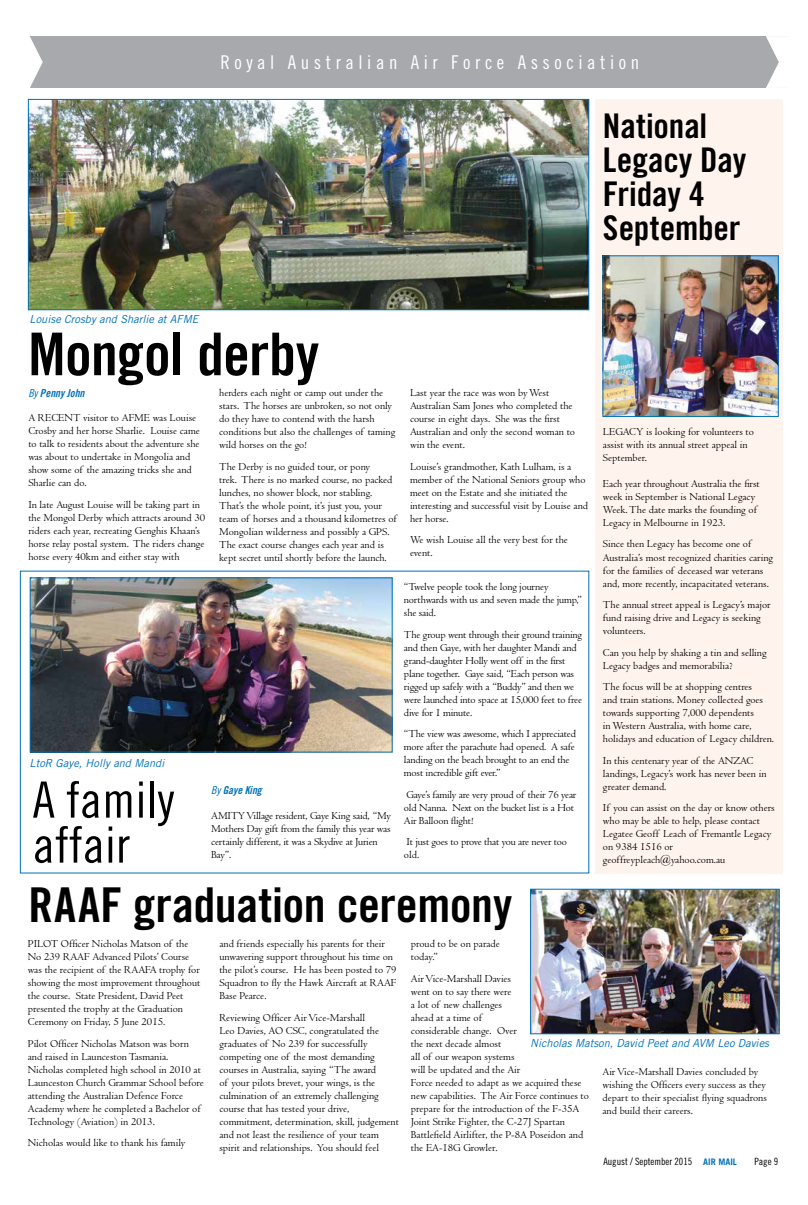
<style>
.page{position:relative;width:808px;height:1205px;background:#fff}
.page>*{position:absolute;margin:0;border:0;box-sizing:border-box;transform-origin:0 0}
.t1{font:59px "Trade Gothic Bold Cond Twenty";letter-spacing:-.01em;color:#000}
.t2{font:50px/45px "Trade Gothic Cond Eighteen";color:#000}
.t3{font:48px "Trade Gothic Bold Cond Twenty";letter-spacing:-.01em;color:#000}
.t4{font:34px/34px "Trade Gothic Bold Cond Twenty";letter-spacing:-.005em;color:#000}
.t5{font:19px "Trade Gothic Cond Eighteen";letter-spacing:.24em;color:#fff}
.t6{font:11px/13px "Centaur";color:#000}
.t7{font:italic 11px "Trade Gothic";color:#0071b8}
.t8{font:11px "Trade Gothic Bold Cond Twenty Obl";color:#0071b8}
.t9{font:10px "Trade Gothic Cond Eighteen";color:#000}
.s1{font-family:"Trade Gothic Cond Eighteen Obl"}
.s2{font-family:"Trade Gothic";font-weight:700;font-size:9px;color:#0071b8}
</style>
<div class="page">
<div style="left:28px;top:37px;width:761px;height:51px;background:#a7a9ac"></div>
<svg style="left:766px;top:36px;width:23px;height:52px"></svg>
<svg style="left:28px;top:36px;width:15px;height:52px"></svg>
<div style="left:595px;top:99px;width:187px;height:774px;background:#fff3ed"></div>
<img style="left:604px;top:257px;width:173px;height:158px">
<div style="left:602px;top:255px;width:177px;height:162px;border:1px solid #0071b8"></div>
<img style="left:30px;top:101px;width:557px;height:207px">
<div style="left:28px;top:99px;width:561px;height:211px;border:1px solid #0071b8"></div>
<img style="left:32px;top:579px;width:359px;height:171px">
<div style="left:30px;top:577px;width:363px;height:175px;border:1px solid #0071b8"></div>
<img style="left:532px;top:891px;width:246px;height:141px">
<div style="left:530px;top:889px;width:250px;height:145px;border:1px solid #0071b8"></div>
<h3 class="t5" style="left:220px;top:51px;width:420px">Royal Australian Air Force Association</h3>
<h3 class="t4" style="left:603px;top:108px;width:145px">National<br>Legacy Day<br>Friday 4<br>September</h3>
<p class="t7" style="left:30px;top:312px;width:170px">Louise Crosby and Sharlie at AFME</p>
<h1 class="t1" style="left:28px;top:318px;width:292px">Mongol derby</h1>
<p class="t8" style="left:28px;top:386px;width:58px"><span class="s1">By</span> Penny John</p>
<p class="t6" style="left:28px;top:412px;width:173px">A RECENT visitor to AFME was Louise Crosby and her horse Sharlie. Louise came to talk to residents about the adventure she was about to undertake in Mongolia and show some of the amazing tricks she and Sharlie can do.</p>
<p class="t6" style="left:28px;top:498px;width:178px">In late August Louise will be taking part in the Mongol Derby which attracts around 30 riders each year, recreating Genghis Khaan’s horse relay postal system. The riders change horse every 40km and either stay with</p>
<p class="t6" style="left:219px;top:387px;width:178px">herders each night or camp out under the stars. The horses are unbroken, so not only do they have to contend with the harsh conditions but also the challenges of taming wild horses on the go!</p>
<p class="t6" style="left:219px;top:460px;width:179px">The Derby is no guided tour, or pony<br>trek. There is no marked course, no packed lunches, no shower block, nor stabling.<br>That’s the whole point, it’s just you, your team of horses and a thousand kilometres of Mongolian wilderness and possibly a GPS.<br>The exact course changes each year and is kept secret until shortly before the launch.</p>
<p class="t6" style="left:410px;top:387px;width:167px">Last year the race was won by West<br>Australian Sam Jones who completed the course in eight days. She was the first<br>Australian and only the second woman to win the event.</p>
<p class="t6" style="left:410px;top:460px;width:180px">Louise’s grandmother, Kath Lulham, is a member of the National Seniors group who meet on the Estate and she initiated the interesting and successful visit by Louise and her horse.</p>
<p class="t6" style="left:410px;top:534px;width:159px">We wish Louise all the very best for the event.</p>
<p class="t7" style="left:30px;top:756px;width:136px">LtoR Gaye, Holly and Mandi</p>
<h2 class="t2" style="left:33px;top:777px;width:143px">A family affair</h2>
<p class="t8" style="left:211px;top:784px;width:52px"><span class="s1">By</span> Gaye King</p>
<p class="t6" style="left:211px;top:809px;width:181px">AMITY Village resident, Gaye King said, “My Mothers Day gift from the family this year was certainly different, it was a Skydive at Jurien Bay”.</p>
<p class="t6" style="left:404px;top:581px;width:179px">“Twelve people took the long journey northwards with us and seven made the jump,” she said.</p>
<p class="t6" style="left:404px;top:628px;width:180px">The group went through their ground training and then Gaye, with her daughter Mandi and grand-daughter Holly went off in the first plane together. Gaye said, “Each person was rigged up safely with a “Buddy” and then we were launched into space at 15,000 feet to free dive for 1 minute.</p>
<p class="t6" style="left:404px;top:728px;width:174px">“The view was awesome, which I appreciated more after the parachute had opened. A safe landing on the beach brought to an end the most incredible gift ever.”</p>
<p class="t6" style="left:404px;top:788px;width:174px">Gaye’s family are very proud of their 76 year old Nanna. Next on the bucket list is a Hot<br>Air Balloon flight!</p>
<p class="t6" style="left:404px;top:836px;width:165px">It just goes to prove that you are never too old.</p>
<h3 class="t3" style="left:28px;top:875px;width:485px">RAAF graduation ceremony</h3>
<p class="t6" style="left:603px;top:425px;width:152px">LEGACY is looking for volunteers to assist with its annual street appeal in<br>September.</p>
<p class="t6" style="left:603px;top:477px;width:158px">Each year throughout Australia the first week in September is National Legacy Week. The date marks the founding of Legacy in Melbourne in 1923.</p>
<p class="t6" style="left:603px;top:538px;width:172px">Since then Legacy has become one of Australia’s most recognized charities caring for the families of deceased war veterans and, more recently, incapacitated veterans.</p>
<p class="t6" style="left:603px;top:598px;width:169px">The annual street appeal is Legacy’s major fund raising drive and Legacy is seeking volunteers.</p>
<p class="t6" style="left:603px;top:646px;width:165px">Can you help by shaking a tin and selling<br>Legacy badges and memorabilia?</p>
<p class="t6" style="left:603px;top:680px;width:173px">The focus will be at shopping centres<br>and train stations. Money collected goes towards supporting 7,000 dependents<br>in Western Australia, with home care, holidays and education of Legacy children.</p>
<p class="t6" style="left:603px;top:754px;width:165px">In this centenary year of the ANZAC landings, Legacy’s work has never been in greater demand.</p>
<p class="t6" style="left:603px;top:801px;width:173px">If you can assist on the day or know others who may be able to help, please contact<br>Legatee Geoff Leach of Fremantle Legacy on 9384 1516 or geoffreypleach@yahoo.com.au</p>
<p class="t6" style="left:28px;top:937px;width:174px">PILOT Officer Nicholas Matson of the No 239 RAAF Advanced Pilots’ Course was the recipient of the RAAFA trophy for showing the most improvement throughout the course. State President, David Peet presented the trophy at the Graduation Ceremony on Friday, 5 June 2015.</p>
<p class="t6" style="left:28px;top:1037px;width:177px">Pilot Officer Nicholas Matson was born and raised in Launceston Tasmania.<br>Nicholas completed high school in 2010 at Launceston Church Grammar School before attending the Australian Defence Force Academy where he completed a Bachelor of Technology (Aviation) in 2013.</p>
<p class="t6" style="left:28px;top:1136px;width:159px">Nicholas would like to thank his family</p>
<p class="t6" style="left:219px;top:937px;width:179px">and friends especially his parents for their unwavering support throughout his time on the pilot’s course. He has been posted to 79<br>Squadron to fly the Hawk Aircraft at RAAF Base Pearce.</p>
<p class="t6" style="left:219px;top:1011px;width:181px">Reviewing Officer Air Vice-Marshall<br>Leo Davies, AO CSC, congratulated the graduates of No 239 for successfully competing one of the most demanding courses in Australia, saying “The award<br>of your pilots brevet, your wings, is the culmination of an extremely challenging course that has tested your drive, commitment, determination, skill, judgement and not least the resilience of your team spirit and relationships. You should feel</p>
<p class="t6" style="left:411px;top:937px;width:90px">proud to be on parade today.”</p>
<p class="t6" style="left:411px;top:972px;width:180px">Air Vice-Marshall Davies<br>went on to say there were<br>a lot of new challenges<br>ahead at a time of<br>considerable change. Over<br>the next decade almost<br>all of our weapon systems<br>will be updated and the Air<br>Force needed to adapt as we acquired these new capabilities. The Air Force continues to prepare for the introduction of the F-35A<br>Joint Strike Fighter, the C-27J Spartan<br>Battlefield Airlifter, the P-8A Poseidon and the EA-18G Growler.</p>
<p class="t7" style="left:530px;top:1036px;width:240px">Nicholas Matson, David Peet and AVM Leo Davies</p>
<p class="t6" style="left:602px;top:1065px;width:166px">Air Vice-Marshall Davies concluded by wishing the Officers every success as they depart to their specialist flying squadrons and build their careers.</p>
<p class="t9" style="left:603px;top:1156px;width:135px">August / September 2015 <span class="s2">AIR MAIL</span></p>
<p class="t9" style="left:754px;top:1156px;width:25px">Page 9</p>
</div>
